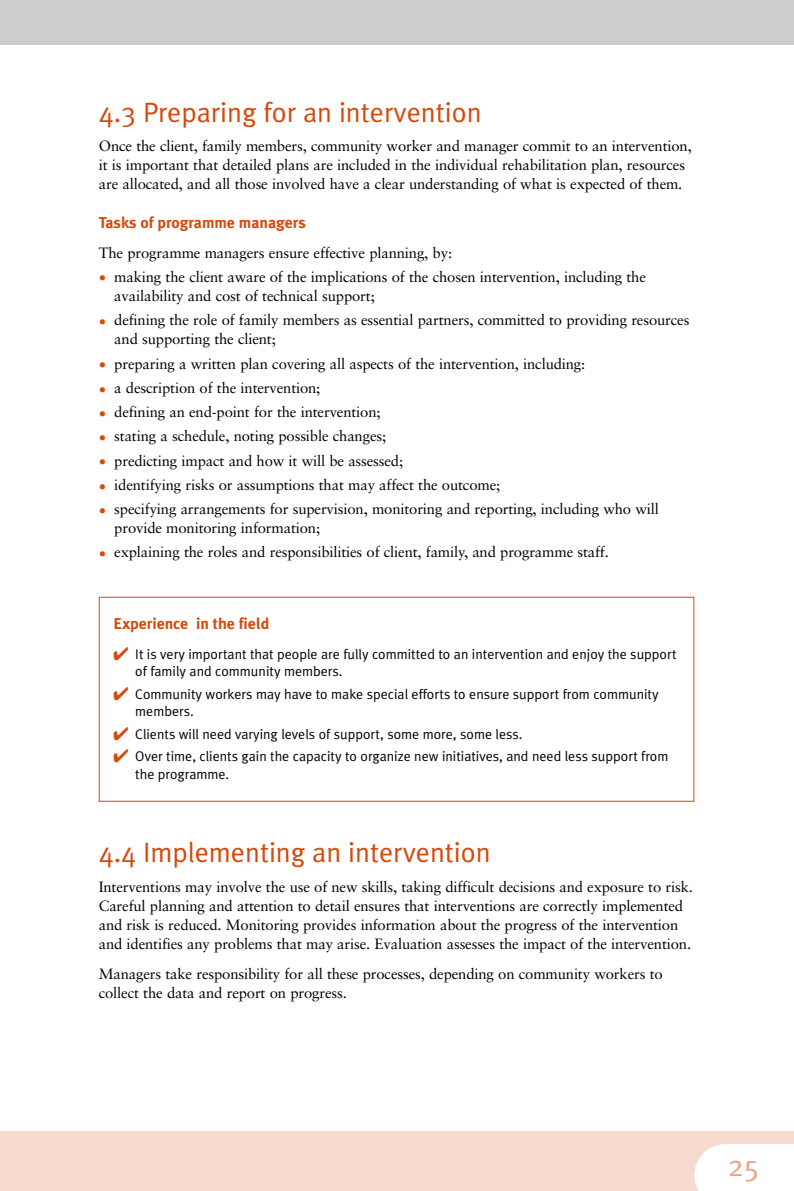
<style>
.page{position:relative;width:794px;height:1191px;background:#fff}
.page>*{position:absolute;margin:0;border:0;box-sizing:border-box;transform-origin:0 0}
.t1{font:29.75px "Meta Plus Normal";color:#eba484}
.t2{font:28px "Meta Plus Normal";color:#d74809}
.t3{font:700 15.75px "Meta Plus";color:#d74809}
.t4{font:14.88px/19.2px "Sabon";letter-spacing:-.01em;color:#000}
.t5{font:14px/17.5px "Meta Plus Normal";color:#000}
.s1{color:#d74809}
</style>
<div class="page">
<div style="left:0;top:0;width:793px;height:45px;background:#ccc"></div>
<div style="left:0;top:1131px;width:793px;height:60px;background:#f7dace"></div>
<div style="left:694px;top:1144px;width:99px;height:47px;background:#fff"></div>
<h2 class="t2" style="left:99px;top:102px;width:384px">4.3 Preparing for an intervention</h2>
<p class="t4" style="left:99px;top:137px;width:594px">Once the client, family members, community worker and manager commit to an intervention, it is important that detailed plans are included in the individual rehabilitation plan, resources are allocated, and all those involved have a clear understanding of what is expected of them.</p>
<p class="t3" style="left:99px;top:215px;width:209px">Tasks of programme managers</p>
<p class="t4" style="left:99px;top:244px;width:355px">The programme managers ensure effective planning, by:</p>
<p class="t4" style="left:114px;top:268px;width:533px;text-indent:-16px"><span class="s1">•</span> making the client aware of the implications of the chosen intervention, including the availability and cost of technical support;</p>
<p class="t4" style="left:114px;top:312px;width:577px;text-indent:-16px"><span class="s1">•</span> defining the role of family members as essential partners, committed to providing resources and supporting the client;</p>
<p class="t4" style="left:99px;top:355px;width:488px"><span class="s1">•</span> preparing a written plan covering all aspects of the intervention, including:</p>
<p class="t4" style="left:99px;top:379px;width:223px"><span class="s1">•</span> a description of the intervention;</p>
<p class="t4" style="left:99px;top:403px;width:283px"><span class="s1">•</span> defining an end-point for the intervention;</p>
<p class="t4" style="left:99px;top:428px;width:289px"><span class="s1">•</span> stating a schedule, noting possible changes;</p>
<p class="t4" style="left:99px;top:452px;width:306px"><span class="s1">•</span> predicting impact and how it will be assessed;</p>
<p class="t4" style="left:99px;top:476px;width:403px"><span class="s1">•</span> identifying risks or assumptions that may affect the outcome;</p>
<p class="t4" style="left:114px;top:500px;width:546px;text-indent:-16px"><span class="s1">•</span> specifying arrangements for supervision, monitoring and reporting, including who will provide monitoring information;</p>
<p class="t4" style="left:99px;top:544px;width:511px"><span class="s1">•</span> explaining the roles and responsibilities of client, family, and programme staff.</p>
<p class="t3" style="left:114px;top:616px;width:157px">Experience in the field</p>
<p class="t5" style="left:135px;top:646px;width:543px;text-indent:-22px"><span class="s1">✔</span> It is very important that people are fully committed to an intervention and enjoy the support of family and community members.</p>
<p class="t5" style="left:135px;top:686px;width:525px;text-indent:-22px"><span class="s1">✔</span> Community workers may have to make special efforts to ensure support from community members.</p>
<p class="t5" style="left:114px;top:726px;width:410px"><span class="s1">✔</span> Clients will need varying levels of support, some more, some less.</p>
<p class="t5" style="left:135px;top:749px;width:534px;text-indent:-22px"><span class="s1">✔</span> Over time, clients gain the capacity to organize new initiatives, and need less support from the programme.</p>
<h2 class="t2" style="left:99px;top:842px;width:393px">4.4 Implementing an intervention</h2>
<p class="t4" style="left:99px;top:878px;width:595px">Interventions may involve the use of new skills, taking difficult decisions and exposure to risk.<br>Careful planning and attention to detail ensures that interventions are correctly implemented and risk is reduced. Monitoring provides information about the progress of the intervention and identifies any problems that may arise. Evaluation assesses the impact of the intervention.</p>
<p class="t4" style="left:99px;top:965px;width:565px">Managers take responsibility for all these processes, depending on community workers to collect the data and report on progress.</p>
<h1 class="t1" style="left:728px;top:1155px;width:33px">25</h1>
</div>
